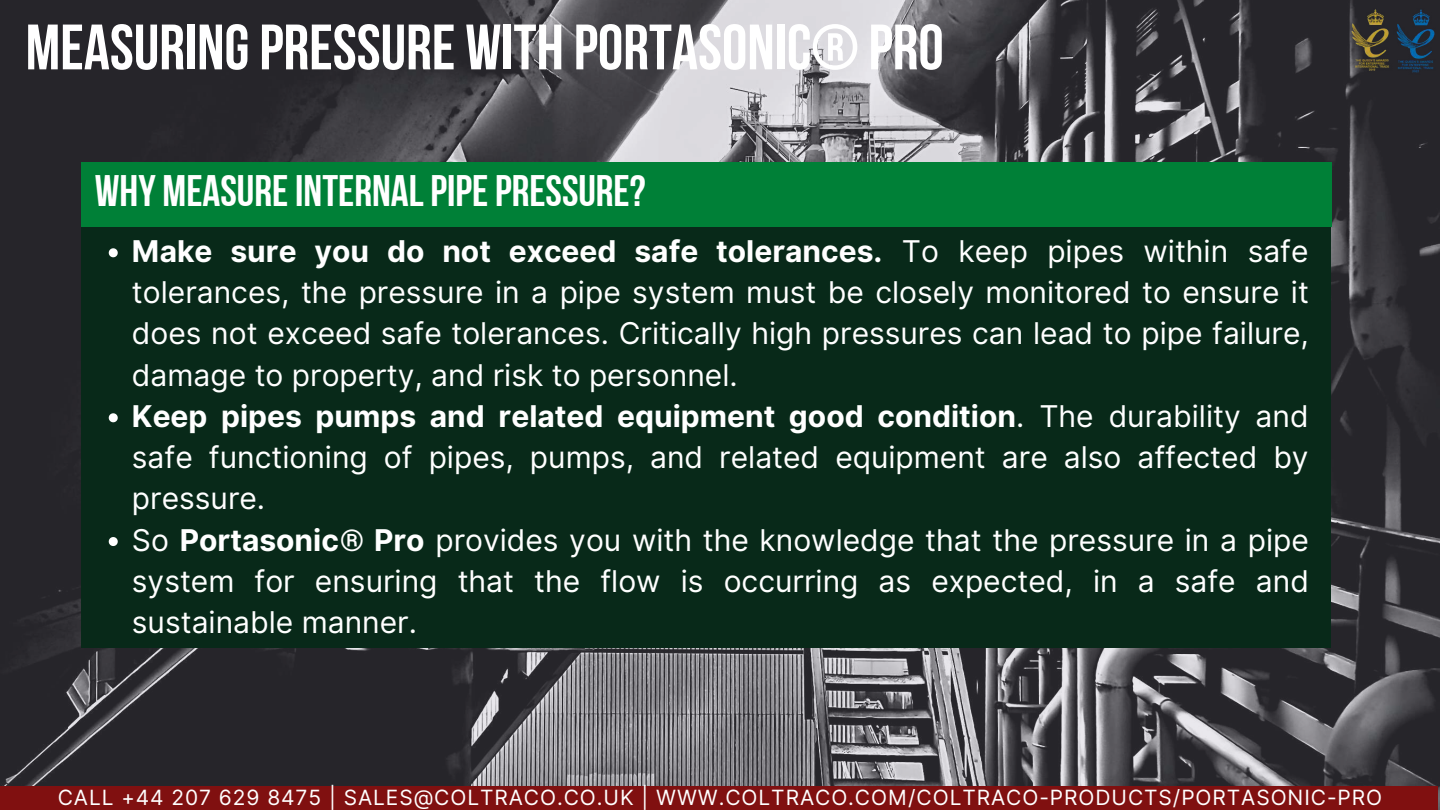
<style>
.page{position:relative;width:1440px;height:810px;background:#fff}
.page>*{position:absolute;margin:0;border:0;box-sizing:border-box;transform-origin:0 0}
.t1{font:64px "Bebas Neue Cyrillic";color:#fff}
.t2{font:44px "Bebas Neue Cyrillic";color:#fff}
.t3{font:30px/41.2px "Inter";color:#fff}
.t4{font:21px "Inter";letter-spacing:.045em;color:#fff}
.s1{font-weight:700}
</style>
<div class="page">
<img style="left:0;top:0;width:1440px;height:810px">
<img style="left:1350px;top:9px;width:44px;height:63px">
<img style="left:1394px;top:9px;width:44px;height:72px">
<div style="left:81px;top:227px;width:1249px;height:420px;background:#082919"></div>
<div style="left:81px;top:163px;width:1251px;height:64px;background:#008037"></div>
<svg style="left:109px;top:248px;width:9px;height:9px"></svg>
<svg style="left:109px;top:413px;width:9px;height:9px"></svg>
<svg style="left:109px;top:537px;width:9px;height:9px"></svg>
<div style="left:0;top:787px;width:1438px;height:23px;background:#801010"></div>
<h1 class="t1" style="left:26px;top:21px;width:920px">MEASURINGPRESSURE WITH PORTASONIC® PRO</h1>
<h2 class="t2" style="left:95px;top:173px;width:552px">WHY MEASUREINTERNALPIPEPRESSURE?</h2>
<p class="t3" style="left:132px;top:230px;width:1178px"><span class="s1">Make sure you do not exceed safe tolerances.</span> To keep pipes within safe tolerances, the pressure in a pipe system must be closely monitored to ensure it does not exceed safe tolerances. Critically high pressures can lead to pipe failure, damage to property, and risk to personnel.<br><span class="s1">Keep pipes pumps and related equipment good condition</span>. The durability and safe functioning of pipes, pumps, and related equipment are also affected by pressure.<br>So <span class="s1">Portasonic® Pro</span> provides you with the knowledge that the pressure in a pipe system for ensuring that the flow is occurring as expected, in a safe and sustainable manner.</p>
<p class="t4" style="left:58px;top:785px;width:1326px">CALL +44 207 629 8475 | SALES@COLTRACO.CO.UK | WWW.COLTRACO.COM/COLTRACO-PRODUCTS/PORTASONIC-PRO</p>
</div>
